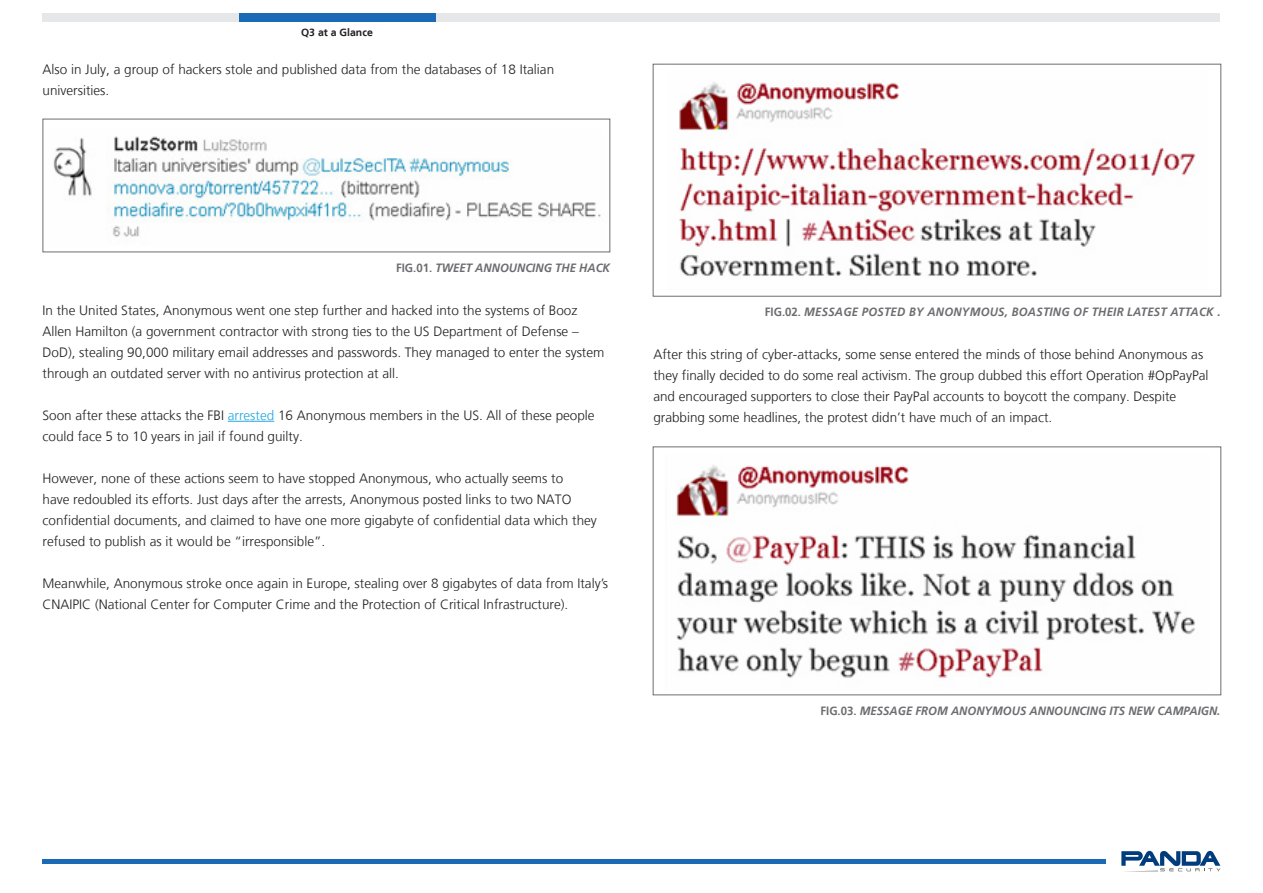
<style>
.page{position:relative;width:1263px;height:893px;background:#fff}
.page>*{position:absolute;margin:0;border:0;box-sizing:border-box;transform-origin:0 0}
.t1{font:300 13.5px/21px "Frutiger LT";color:#231f20}
.notas{font:italic 700 12px "Frutiger LT";color:#6c6d70;scale:.95 1}
.notas-2{font:italic 700 12px "Frutiger LT";letter-spacing:.02em;color:#6c6d70;scale:.95 1}
.t2{font:700 10.5px "Frutiger LT";color:#231f20}
.s1{font-style:normal}
.s2{color:#22a7e0}
</style>
<div class="page">
<hr style="left:228px;top:421px;width:46px;height:1px;background:#22a7e0">
<img style="left:679px;top:82px;width:517px;height:194px">
<div style="left:653px;top:64px;width:568px;height:233px;border:1px solid #6c6d70"></div>
<div style="left:43px;top:13px;width:1177px;height:8px;background:#e6e7e9"></div>
<div style="left:239px;top:13px;width:196px;height:8px;background:#1b6ab5"></div>
<img style="left:53px;top:136px;width:548px;height:101px">
<hr style="left:43px;top:859px;width:1063px;height:4px;background:#1b6ab5">
<svg style="left:1121px;top:851px;width:99px;height:21px"></svg>
<img style="left:676px;top:465px;width:519px;height:213px">
<div style="left:653px;top:446px;width:568px;height:249px;border:1px solid #6c6d70"></div>
<p class="t2" style="left:301px;top:26px;width:73px">Q3 at a Glance</p>
<p class="t1" style="left:43px;top:59px;width:513px">Also in July, a group of hackers stole and published data from the databases of 18 Italian universities.</p>
<p class="notas" style="left:396px;top:260px;width:227px"><span class="s1">FIG.01.</span> TWEET ANNOUNCING THE HACK</p>
<p class="t1" style="left:43px;top:300px;width:563px">In the United States, Anonymous went one step further and hacked into the systems of Booz Allen Hamilton (a government contractor with strong ties to the US Department of Defense – DoD), stealing 90,000 military email addresses and passwords. They managed to enter the system through an outdated server with no antivirus protection at all.</p>
<p class="t1" style="left:43px;top:405px;width:554px">Soon after these attacks the FBI <span class="s2">arrested</span> 16 Anonymous members in the US. All of these people could face 5 to 10 years in jail if found guilty.</p>
<p class="t1" style="left:43px;top:468px;width:556px">However, none of these actions seem to have stopped Anonymous, who actually seems to<br>have redoubled its efforts. Just days after the arrests, Anonymous posted links to two NATO confidential documents, and claimed to have one more gigabyte of confidential data which they refused to publish as it would be “irresponsible”.</p>
<p class="t1" style="left:43px;top:573px;width:567px">Meanwhile, Anonymous stroke once again in Europe, stealing over 8 gigabytes of data from Italy’s<br>CNAIPIC (National Center for Computer Crime and the Protection of Critical Infrastructure).</p>
<p class="notas-2" style="left:765px;top:305px;width:481px"><span class="s1">FIG.02.</span> MESSAGE POSTED BY ANONYMOUS, BOASTING OF THEIR LATEST ATTACK .</p>
<p class="t1" style="left:653px;top:344px;width:557px">After this string of cyber-attacks, some sense entered the minds of those behind Anonymous as they finally decided to do some real activism. The group dubbed this effort Operation #OpPayPal and encouraged supporters to close their PayPal accounts to boycott the company. Despite grabbing some headlines, the protest didn’t have much of an impact.</p>
<p class="notas" style="left:820px;top:704px;width:422px"><span class="s1">FIG.03.</span> MESSAGE FROM ANONYMOUS ANNOUNCING ITS NEW CAMPAIGN.</p>
</div>
